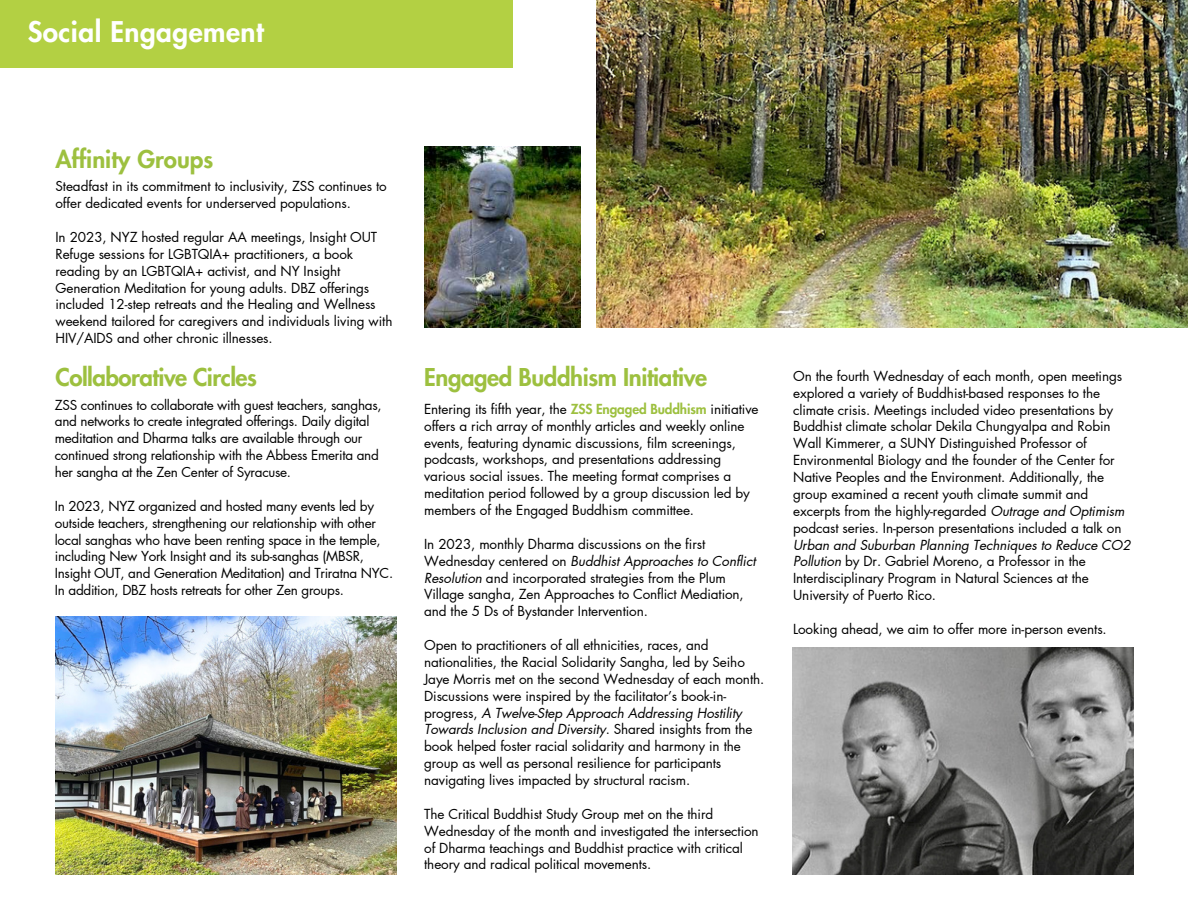
<style>
.page{position:relative;width:1188px;height:918px;background:#fff}
.page>*{position:absolute;margin:0;border:0;box-sizing:border-box;transform-origin:0 0}
.t1{font:800 27.9px "Futura LT Pro";letter-spacing:.02em;color:#fff}
.t2{font:800 24px "Futura LT Pro";letter-spacing:-.015em;color:#9dc03f}
.t3{font:13.5px/16.8px "Futura LT Pro";letter-spacing:-.01em;color:#000}
.s1{font-weight:800;color:#9dc03f}
.s2{font-style:italic}
</style>
<div class="page">
<img style="left:596px;top:0;width:592px;height:327px">
<img style="left:424px;top:147px;width:157px;height:181px">
<img style="left:56px;top:617px;width:340px;height:257px">
<img style="left:792px;top:648px;width:342px;height:227px">
<div style="left:0;top:0;width:513px;height:67px;background:#b3d043"></div>
<h1 class="t1" style="left:28px;top:10px;width:238px">Social Engagement</h1>
<h2 class="t2" style="left:56px;top:141px;width:159px">Affinity Groups</h2>
<p class="t3" style="left:56px;top:178px;width:333px">Steadfast in its commitment to inclusivity, ZSS continues to offer dedicated events for underserved populations.</p>
<p class="t3" style="left:56px;top:228px;width:338px">In 2023, NYZ hosted regular AA meetings, Insight OUT Refuge sessions for LGBTQIA+ practitioners, a book reading by an LGBTQIA+ activist, and NY Insight Generation Meditation for young adults. DBZ offerings included 12-step retreats and the Healing and Wellness weekend tailored for caregivers and individuals living with HIV/AIDS and other chronic illnesses.</p>
<h2 class="t2" style="left:56px;top:359px;width:203px">Collaborative Circles</h2>
<h2 class="t2" style="left:424px;top:359px;width:285px">Engaged Buddhism Initiative</h2>
<p class="t3" style="left:55px;top:396px;width:328px">ZSS continues to collaborate with guest teachers, sanghas, and networks to create integrated offerings. Daily digital meditation and Dharma talks are available through our continued strong relationship with the Abbess Emerita and her sangha at the Zen Center of Syracuse.</p>
<p class="t3" style="left:55px;top:497px;width:340px">In 2023, NYZ organized and hosted many events led by outside teachers, strengthening our relationship with other local sanghas who have been renting space in the temple, including New York Insight and its sub-sanghas (MBSR, Insight OUT, and Generation Meditation) and Triratna NYC.<br>In addition, DBZ hosts retreats for other Zen groups.</p>
<p class="t3" style="left:424px;top:400px;width:336px">Entering its fifth year, the <span class="s1">ZSS Engaged Buddhism</span> initiative offers a rich array of monthly articles and weekly online events, featuring dynamic discussions, film screenings, podcasts, workshops, and presentations addressing various social issues. The meeting format comprises a meditation period followed by a group discussion led by members of the Engaged Buddhism committee.</p>
<p class="t3" style="left:424px;top:535px;width:333px">In 2023, monthly Dharma discussions on the first Wednesday centered on <span class="s2">Buddhist Approaches to Conflict Resolution</span> and incorporated strategies from the Plum Village sangha, Zen Approaches to Conflict Mediation, and the 5 Ds of Bystander Intervention.</p>
<p class="t3" style="left:424px;top:637px;width:342px">Open to practitioners of all ethnicities, races, and nationalities, the Racial Solidarity Sangha, led by Seiho Jaye Morris met on the second Wednesday of each month.<br>Discussions were inspired by the facilitator’s book-in&shy;progress, <span class="s2">A Twelve-Step Approach Addressing Hostility Towards Inclusion and Diversity</span>. Shared insights from the book helped foster racial solidarity and harmony in the group as well as personal resilience for participants navigating lives impacted by structural racism.</p>
<p class="t3" style="left:424px;top:805px;width:336px">The Critical Buddhist Study Group met on the third Wednesday of the month and investigated the intersection of Dharma teachings and Buddhist practice with critical theory and radical political movements.</p>
<p class="t3" style="left:793px;top:367px;width:333px">On the fourth Wednesday of each month, open meetings explored a variety of Buddhist-based responses to the climate crisis. Meetings included video presentations by Buddhist climate scholar Dekila Chungyalpa and Robin Wall Kimmerer, a SUNY Distinguished Professor of Environmental Biology and the founder of the Center for Native Peoples and the Environment. Additionally, the group examined a recent youth climate summit and excerpts from the highly-regarded <span class="s2">Outrage and Optimism </span>podcast series. In-person presentations included a talk on</p>
<p class="t3" style="left:793px;top:536px;width:339px"><span class="s2">Urban and Suburban Planning Techniques to Reduce CO2<br>Pollution</span> by Dr. Gabriel Moreno, a Professor in the Interdisciplinary Program in Natural Sciences at the University of Puerto Rico.</p>
<p class="t3" style="left:793px;top:620px;width:315px">Looking ahead, we aim to offer more in-person events.</p>
</div>
